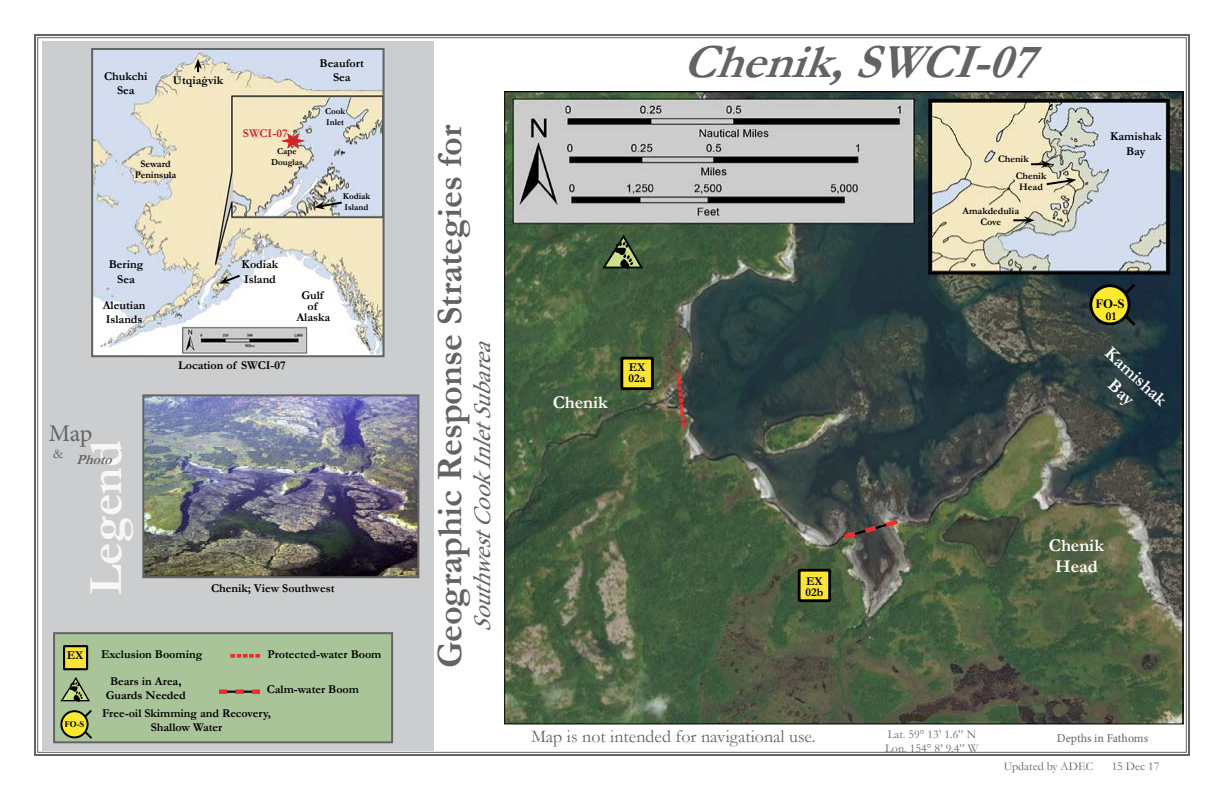
<style>
.page{position:relative;width:1224px;height:792px;background:#fff}
.page>*{position:absolute;margin:0;border:0;box-sizing:border-box;transform-origin:0 0}
.t1{font:italic 700 48px "Garamond";color:#616364}
.t2{font:700 48px "Garamond";color:#fff}
.t3{font:700 36px "Garamond";color:#616364}
.t4{font:italic 24px "Minion Pro";color:#616364}
.t5{font:24px "Minion Pro";color:#616364}
.t6{font:18px "Garamond";color:#616364}
.t7{font:700 18px/21.6px "Garamond";color:#fff;text-align:center}
.t8{font:italic 700 14px "Garamond";color:#616364}
.t9{font:14px "Garamond";color:#616364}
.t10{font:700 12.7px "Times New Roman";color:#000}
.t11{font:700 12px/14.4px "Garamond";color:#000;text-align:center}
.t12{font:12px/14.4px "Garamond";color:#616364}
.t13{font:12px "Minion Pro";letter-spacing:-.005em;color:#616364}
.t14{font:700 12px "Garamond";color:#d2232a}
.t15{font:700 10px/11px "Garamond";color:#000;text-align:center}
.t16{font:700 9px/11px "Garamond";color:#000}
.t17{font:700 8.7px "Times New Roman";color:#000}
</style>
<div class="page">
<img style="left:34px;top:34px;width:1156px;height:722px">
<p class="t11" style="left:320px;top:56px;width:46px">Beaufort</p>
<p class="t11" style="left:104px;top:69px;width:45px">Chukchi</p>
<p class="t11" style="left:333px;top:70px;width:19px">Sea</p>
<p class="t11" style="left:117px;top:83px;width:19px">Sea</p>
<p class="t11" style="left:173px;top:73px;width:52px">Utqiaġvik</p>
<p class="t15" style="left:135px;top:158px;width:43px">Seward<br>Peninsula</p>
<p class="t14" style="left:243px;top:125px;width:46px">SWCI-07</p>
<p class="t16" style="left:271px;top:145px;width:33px;text-align:center">Cape<br>Douglas</p>
<p class="t16" style="left:325px;top:106px;width:22px">Cook<br>Inlet</p>
<p class="t16" style="left:343px;top:191px;width:29px">Kodiak<br>Island</p>
<p class="t11" style="left:242px;top:258px;width:38px;text-align:left">Kodiak<br>Island</p>
<p class="t11" style="left:109px;top:258px;width:36px">Bering<br>Sea</p>
<p class="t11" style="left:103px;top:298px;width:44px;text-align:left">Aleutian<br>Islands</p>
<p class="t11" style="left:296px;top:289px;width:35px;line-height:11px">Gulf of<br>Alaska</p>
<h3 class="t5" style="left:49px;top:417px;width:45px">Map</h3>
<p class="t9" style="left:53px;top:444px;width:12px">&amp;</p>
<h1 class="t2" style="left:73px;top:595px;width:156px;rotate:-90deg">Legend</h1>
<p class="t8" style="left:76px;top:450px;width:43px">Photo</p>
<p class="t11" style="left:178px;top:358px;width:109px">Location of SWCI-07</p>
<p class="t11" style="left:211px;top:581px;width:125px">Chenik; View Southwest</p>
<p class="t11" style="left:67px;top:648px;width:18px">EX</p>
<p class="t11" style="left:101px;top:647px;width:103px">Exclusion Booming</p>
<p class="t11" style="left:267px;top:647px;width:116px">Protected-water Boom</p>
<p class="t11" style="left:267px;top:682px;width:94px">Calm-water Boom</p>
<p class="t11" style="left:106px;top:674px;width:82px">Bears in Area,<br>Guards Needed</p>
<p class="t17" style="left:65px;top:718px;width:21px">FO-S</p>
<p class="t11" style="left:102px;top:706px;width:170px">Free-oil Skimming and Recovery,<br>Shallow Water</p>
<h2 class="t3" style="left:425px;top:668px;width:544px;rotate:-90deg">Geographic Response Strategies for</h2>
<h3 class="t4" style="left:466px;top:632px;width:305px;rotate:-90deg">SouthwestCookInletSubarea</h3>
<h1 class="t1" style="left:683px;top:29px;width:376px">Chenik,SWCI-07</h1>
<p class="t15" style="left:1016px;top:151px;width:32px;line-height:16.9px;text-align:left;text-indent:-18px">Chenik<br>Chenik</p>
<p class="t15" style="left:1019px;top:182px;width:25px">Head</p>
<p class="t15" style="left:963px;top:205px;width:58px">Amakdedulia<br>Cove</p>
<h3 class="t7" style="left:553px;top:391px;width:57px">Chenik</h3>
<p class="t11" style="left:629px;top:361px;width:19px;line-height:11px;text-align:left">EX<br>02a</p>
<p class="t11" style="left:1110px;top:129px;width:53px">Kamishak<br>Bay</p>
<p class="t10" style="left:1096px;top:295px;width:31px">FO-S</p>
<p class="t11" style="left:1106px;top:309px;width:12px">01</p>
<h3 class="t7" style="left:1115px;top:342px;width:79px;rotate:43deg">Kamishak<br>Bay</h3>
<p class="t11" style="left:805px;top:576px;width:19px;line-height:11px;text-align:left">EX<br>02b</p>
<h3 class="t7" style="left:1049px;top:534px;width:57px">Chenik<br>Head</h3>
<p class="t12" style="left:885px;top:726px;width:95px">Lat. 59° 13’ 1.6” N<br>Lon. 154° 8’ 9.4” W</p>
<h3 class="t6" style="left:531px;top:724px;width:286px">Map is not intended for navigational use.</h3>
<p class="t13" style="left:1057px;top:730px;width:93px">Depths in Fathoms</p>
<p class="t12" style="left:1004px;top:758px;width:91px">Updated by ADEC</p>
<p class="t12" style="left:1112px;top:758px;width:49px">15 Dec 17</p>
</div>
